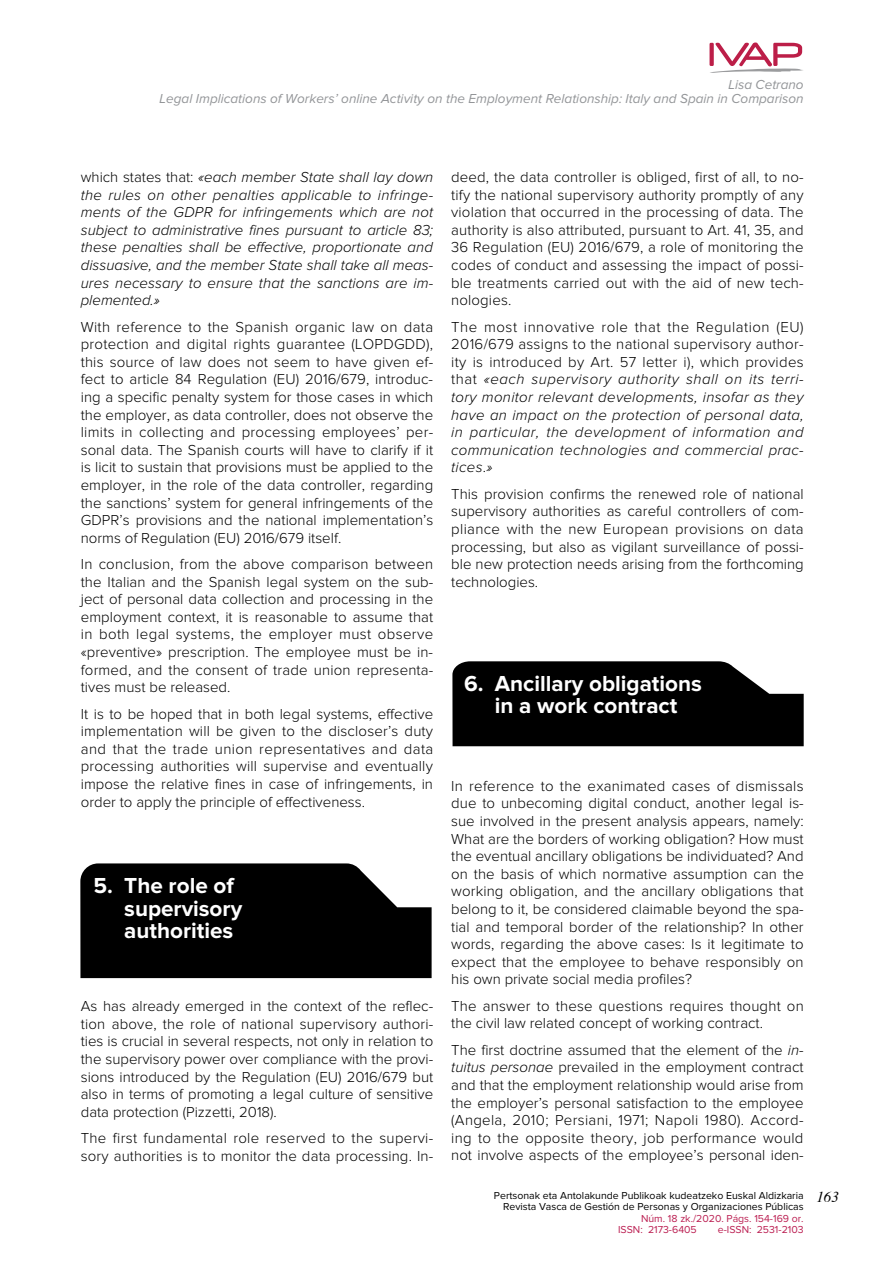
<style>
.page{position:relative;width:893px;height:1263px;background:#fff}
.page>*{position:absolute;margin:0;border:0;box-sizing:border-box;transform-origin:0 0}
.t1{font:700 22.5px/22.5px "Proxima Nova";color:#fff}
.t2{font:300 15px/17.5px "Proxima Nova";color:#000;text-align:justify}
.t3{font:italic 300 15px/17.5px "Proxima Nova";letter-spacing:.015em;color:#000;text-align:justify}
.t4{font:italic 13.5px/13.5px "Proxima Nova";color:#939598;text-align:right}
.t5{font:10.5px/10.5px "Proxima Nova";color:#000}
.t6{font:10.5px/10.5px "Proxima Nova";color:#bb1f52}
.s1{font-style:normal}
.s2{font-style:italic}
.s3{font-family:"Times";font-style:italic;font-size:15px}
</style>
<div class="page">
<svg style="left:709px;top:43px;width:94px;height:30px"></svg>
<svg style="left:80px;top:863px;width:352px;height:115px;background:#111"></svg>
<svg style="left:452px;top:661px;width:352px;height:85px;background:#111"></svg>
<p class="t4" style="left:160px;top:79px;width:646px">Lisa Cetrano<br>Legal Implications of Workers’ online Activity on the Employment Relationship: Italy and Spain in Comparison</p>
<p class="t3" style="left:81px;top:169px;width:354px"><span class="s1">which states that:</span> «each member State shall lay down the rules on other penalties applicable to infringe&shy;ments of the GDPR for infringements which are not subject to administrative fines pursuant to article 83; these penalties shall be effective, proportionate and dissuasive, and the member State shall take all meas&shy;ures necessary to ensure that the sanctions are im&shy;plemented.»</p>
<p class="t2" style="left:81px;top:318px;width:354px">With reference to the Spanish organic law on data protection and digital rights guarantee (LOPDGDD), this source of law does not seem to have given ef&shy;fect to article 84 Regulation (EU) 2016/679, introduc&shy;ing a specific penalty system for those cases in which the employer, as data controller, does not observe the limits in collecting and processing employees’ per&shy;sonal data. The Spanish courts will have to clarify if it is licit to sustain that provisions must be applied to the employer, in the role of the data controller, regarding the sanctions’ system for general infringements of the GDPR’s provisions and the national implementation’s norms of Regulation (EU) 2016/679 itself.</p>
<p class="t2" style="left:81px;top:555px;width:354px">In conclusion, from the above comparison between the Italian and the Spanish legal system on the sub&shy;ject of personal data collection and processing in the employment context, it is reasonable to assume that in both legal systems, the employer must observe «preventive» prescription. The employee must be in&shy;formed, and the consent of trade union representa&shy;tives must be released.</p>
<p class="t2" style="left:81px;top:705px;width:354px">It is to be hoped that in both legal systems, effective implementation will be given to the discloser’s duty and that the trade union representatives and data processing authorities will supervise and eventually impose the relative fines in case of infringements, in order to apply the principle of effectiveness.</p>
<h1 class="t1" style="left:124px;top:875px;width:119px;text-indent:-31px">5. The role of supervisory authorities</h1>
<p class="t2" style="left:81px;top:997px;width:354px">As has already emerged in the context of the reflec&shy;tion above, the role of national supervisory authori&shy;ties is crucial in several respects, not only in relation to the supervisory power over compliance with the provi&shy;sions introduced by the Regulation (EU) 2016/679 but also in terms of promoting a legal culture of sensitive data protection (Pizzetti, 2018).</p>
<p class="t2" style="left:81px;top:1129px;width:354px">The first fundamental role reserved to the supervi&shy;sory authorities is to monitor the data processing. In-</p>
<p class="t2" style="left:451px;top:168px;width:354px">deed, the data controller is obliged, first of all, to no&shy;tify the national supervisory authority promptly of any violation that occurred in the processing of data. The authority is also attributed, pursuant to Art. 41, 35, and 36 Regulation (EU) 2016/679, a role of monitoring the codes of conduct and assessing the impact of possi&shy;ble treatments carried out with the aid of new tech&shy;nologies.</p>
<p class="t3" style="left:451px;top:319px;width:354px"><span class="s1">The most innovative role that the Regulation (EU)<br>2016/679 assigns to the national supervisory author&shy;ity is introduced by Art. 57 letter i), which provides that</span> «each supervisory authority shall on its terri&shy;tory monitor relevant developments, insofar as they have an impact on the protection of personal data, in particular, the development of information and communication technologies and commercial prac&shy;tices<span class="s1">.</span>»</p>
<p class="t2" style="left:451px;top:485px;width:354px">This provision confirms the renewed role of national supervisory authorities as careful controllers of com&shy;pliance with the new European provisions on data processing, but also as vigilant surveillance of possi&shy;ble new protection needs arising from the forthcoming technologies.</p>
<h1 class="t1" style="left:464px;top:673px;width:239px;text-align:center">6. Ancillary obligations in a work contract</h1>
<p class="t2" style="left:451px;top:777px;width:354px">In reference to the exanimated cases of dismissals due to unbecoming digital conduct, another legal is&shy;sue involved in the present analysis appears, namely:<br>What are the borders of working obligation? How must the eventual ancillary obligations be individuated? And on the basis of which normative assumption can the working obligation, and the ancillary obligations that belong to it, be considered claimable beyond the spa&shy;tial and temporal border of the relationship? In other words, regarding the above cases: Is it legitimate to expect that the employee to behave responsibly on his own private social media profiles?</p>
<p class="t2" style="left:451px;top:997px;width:354px">The answer to these questions requires thought on the civil law related concept of working contract.</p>
<p class="t2" style="left:451px;top:1041px;width:354px">The first doctrine assumed that the element of the <span class="s2">in&shy;tuitus personae</span> prevailed in the employment contract and that the employment relationship would arise from the employer’s personal satisfaction to the employee (Angela, 2010; Persiani, 1971; Napoli 1980). Accord&shy;ing to the opposite theory, job performance would not involve aspects of the employee’s personal iden-</p>
<p class="t5" style="left:503px;top:1191px;width:337px;text-indent:-9px">Pertsonak eta Antolakunde Publikoak kudeatzeko Euskal Aldizkaria <span class="s3">163<br></span>Revista Vasca de Gestión de Personas y Organizaciones Públicas</p>
<p class="t6" style="left:618px;top:1214px;width:187px;text-indent:23px">Núm. 18 zk./2020. Págs. 154-169 or.<br>ISSN: 2173-6405</p>
<p class="t6" style="left:718px;top:1224px;width:87px">e-ISSN: 2531-2103</p>
</div>
